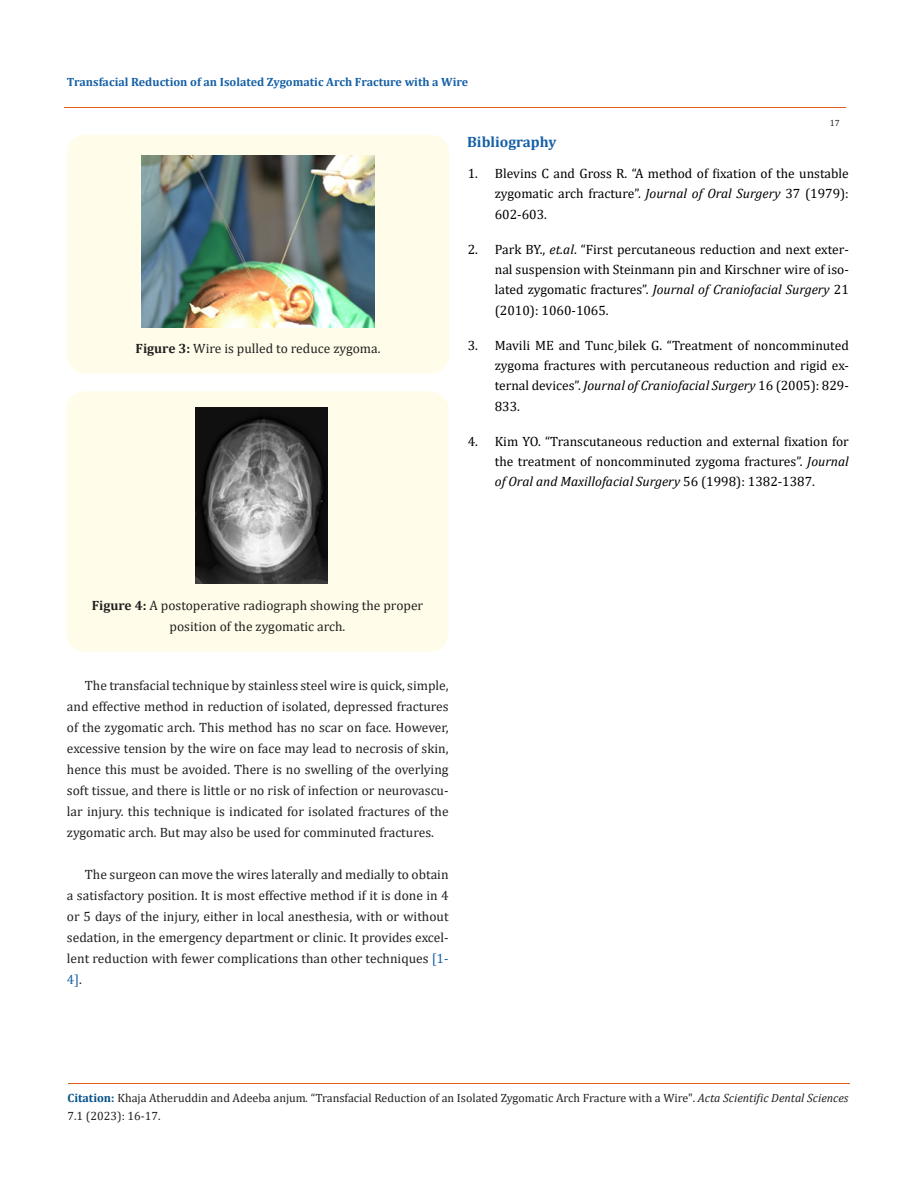
<style>
.page{position:relative;width:917px;height:1188px;background:#fff}
.page>*{position:absolute;margin:0;border:0;box-sizing:border-box;transform-origin:0 0}
.t1{font:700 15px "Cambria";color:#1560a6}
.t2{font:13.5px/21px "Cambria";color:#231f20;text-align:justify}
.t3{font:13.5px/20.2px "Cambria";color:#000;text-align:justify}
.t4{font:12px/18px "Cambria";color:#231f20}
.t5{font:700 12px "Cambria";color:#1560a6}
.t6{font:9px "Cambria";color:#231f20}
.s1{font-weight:700}
.s2{font-style:italic}
.s3{color:#1560a6}
.s4{font-weight:700;color:#035089}
</style>
<div class="page">
<div style="left:67px;top:135px;width:382px;height:239px;background:#fffde9;border-radius:18px"></div>
<img style="left:142px;top:155px;width:233px;height:173px">
<div style="left:66px;top:392px;width:382px;height:260px;background:#fffde9;border-radius:18px"></div>
<img style="left:196px;top:407px;width:132px;height:176px">
<hr style="left:64px;top:108px;width:781px;height:1px;background:#e05d1a">
<hr style="left:68px;top:1084px;width:781px;height:1px;background:#e05d1a">
<p class="t5" style="left:67px;top:73px;width:403px">Transfacial Reduction of an Isolated Zygomatic Arch Fracture with a Wire</p>
<p class="t6" style="left:829px;top:118px;width:11px">17</p>
<p class="t2" style="left:135px;top:338px;width:246px"><span class="s1">Figure 3:</span> Wire is pulled to reduce zygoma.</p>
<p class="t1" style="left:467px;top:131px;width:91px">Bibliography</p>
<p class="t3" style="left:495px;top:163px;width:355px;text-indent:-27px">1. Blevins C and Gross R. “A method of fixation of the unstable zygomatic arch fracture”. <span class="s2">Journal of Oral Surgery</span> 37 (1979):<br>602-603.</p>
<p class="t3" style="left:495px;top:239px;width:355px;text-indent:-27px">2. Park BY., <span class="s2">et.al</span>. “First percutaneous reduction and next exter&shy;nal suspension with Steinmann pin and Kirschner wire of iso&shy;lated zygomatic fractures”. <span class="s2">Journal of Craniofacial Surgery</span> 21 (2010): 1060-1065.</p>
<p class="t3" style="left:495px;top:335px;width:355px;text-indent:-27px">3. Mavili ME and Tunc¸bilek G. “Treatment of noncomminuted zygoma fractures with percutaneous reduction and rigid ex&shy;ternal devices”. <span class="s2">Journal of Craniofacial Surgery</span> 16 (2005): 829- 833.</p>
<p class="t3" style="left:495px;top:431px;width:355px;text-indent:-27px">4. Kim YO. “Transcutaneous reduction and external fixation for the treatment of noncomminuted zygoma fractures”. <span class="s2">Journal of Oral and Maxillofacial Surgery</span> 56 (1998): 1382-1387.</p>
<p class="t2" style="left:92px;top:595px;width:333px;text-align:center"><span class="s1">Figure 4:</span> A postoperative radiograph showing the proper position of the zygomatic arch.</p>
<p class="t2" style="left:67px;top:675px;width:383px;text-indent:18px">The transfacial technique by stainless steel wire is quick, simple, and effective method in reduction of isolated, depressed fractures of the zygomatic arch. This method has no scar on face. However, excessive tension by the wire on face may lead to necrosis of skin, hence this must be avoided. There is no swelling of the overlying soft tissue, and there is little or no risk of infection or neurovascu&shy;lar injury. this technique is indicated for isolated fractures of the zygomatic arch. But may also be used for comminuted fractures.</p>
<p class="t2" style="left:67px;top:864px;width:383px;text-indent:18px">The surgeon can move the wires laterally and medially to obtain a satisfactory position. It is most effective method if it is done in 4 or 5 days of the injury, either in local anesthesia, with or without sedation, in the emergency department or clinic. It provides excel&shy;lent reduction with fewer complications than other techniques <span class="s3">[1- 4]</span>.</p>
<p class="t4" style="left:68px;top:1089px;width:782px"><span class="s4">Citation:</span> Khaja Atheruddin and Adeeba anjum<span class="s2">.</span> “Transfacial Reduction of an Isolated Zygomatic Arch Fracture with a Wire". <span class="s2">Acta Scientific Dental Sciences<br></span>7.1 (2023): 16-17.</p>
</div>
